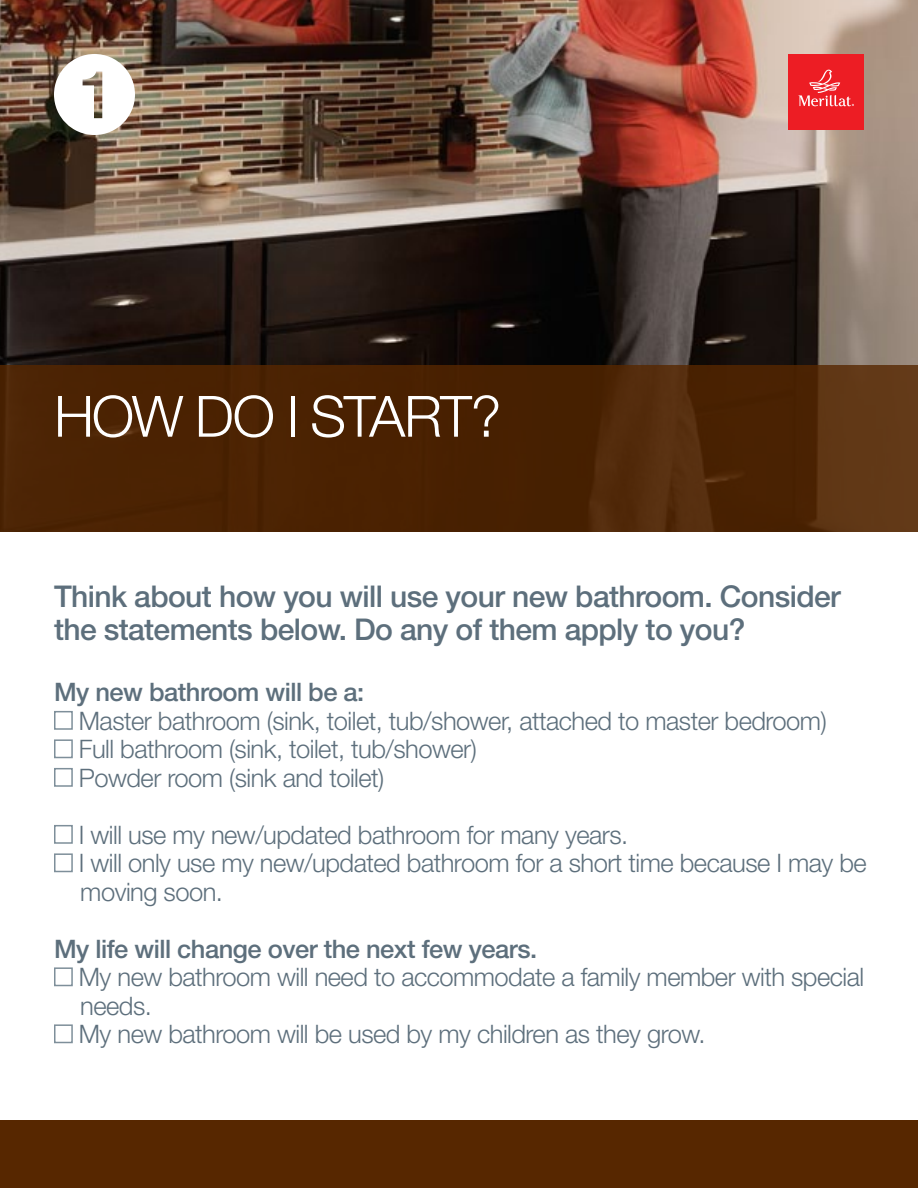
<style>
.page{position:relative;width:918px;height:1188px;background:#fff}
.page>*{position:absolute;margin:0;border:0;box-sizing:border-box;transform-origin:0 0}
.t1{font:300 57px "Helvetica Neue LT Bali 09";letter-spacing:-.04em;color:#fff}
.t2{font:500 30px/33px "Helvetica Neue LT Bali 09";letter-spacing:-.02em;color:#5d6f7c}
.t3{font:300 25.5px/28.5px "Helvetica Neue LT Bali 09";letter-spacing:-.02em;color:#5d6f7c}
.t4{font:500 25.5px "Helvetica Neue LT Bali 09";letter-spacing:-.02em;color:#5d6f7c}
</style>
<div class="page">
<img style="left:0;top:0;width:918px;height:365px">
<div style="left:0;top:1120px;width:918px;height:68px;background:#572700"></div>
<div style="left:789px;top:54px;width:75px;height:75px;background:#ed1d24"></div>
<svg style="left:799px;top:70px;width:55px;height:36px"></svg>
<div style="left:54px;top:711px;width:19px;height:19px;border:2px solid #7e8f9a"></div>
<div style="left:54px;top:739px;width:19px;height:19px;border:2px solid #7e8f9a"></div>
<div style="left:54px;top:768px;width:19px;height:19px;border:2px solid #7e8f9a"></div>
<div style="left:54px;top:825px;width:19px;height:19px;border:2px solid #7e8f9a"></div>
<div style="left:54px;top:853px;width:19px;height:19px;border:2px solid #7e8f9a"></div>
<div style="left:54px;top:967px;width:19px;height:19px;border:2px solid #7e8f9a"></div>
<div style="left:54px;top:1024px;width:19px;height:19px;border:2px solid #7e8f9a"></div>
<svg style="left:54px;top:54px;width:81px;height:81px"></svg>
<svg style="left:0;top:365px;width:918px;height:166px;fill:#4b2202"></svg>
<h1 class="t1" style="left:54px;top:382px;width:449px">HOW DO I START?</h1>
<p class="t2" style="left:54px;top:579px;width:788px">Think about how you will use your new bathroom. Consider the statements below. Do any of them apply to you?</p>
<p class="t4" style="left:54px;top:677px;width:312px">My new bathroom will be a:</p>
<p class="t3" style="left:79px;top:706px;width:749px">Master bathroom (sink, toilet, tub/shower, attached to master bedroom)<br>Full bathroom (sink, toilet, tub/shower)<br>Powder room (sink and toilet)</p>
<p class="t3" style="left:79px;top:820px;width:789px">I will use my new/updated bathroom for many years.<br>I will only use my new/updated bathroom for a short time because I may be moving soon.</p>
<p class="t4" style="left:54px;top:933px;width:485px">My life will change over the next few years.</p>
<p class="t3" style="left:79px;top:962px;width:787px">My new bathroom will need to accommodate a family member with special needs.<br>My new bathroom will be used by my children as they grow.</p>
</div>
